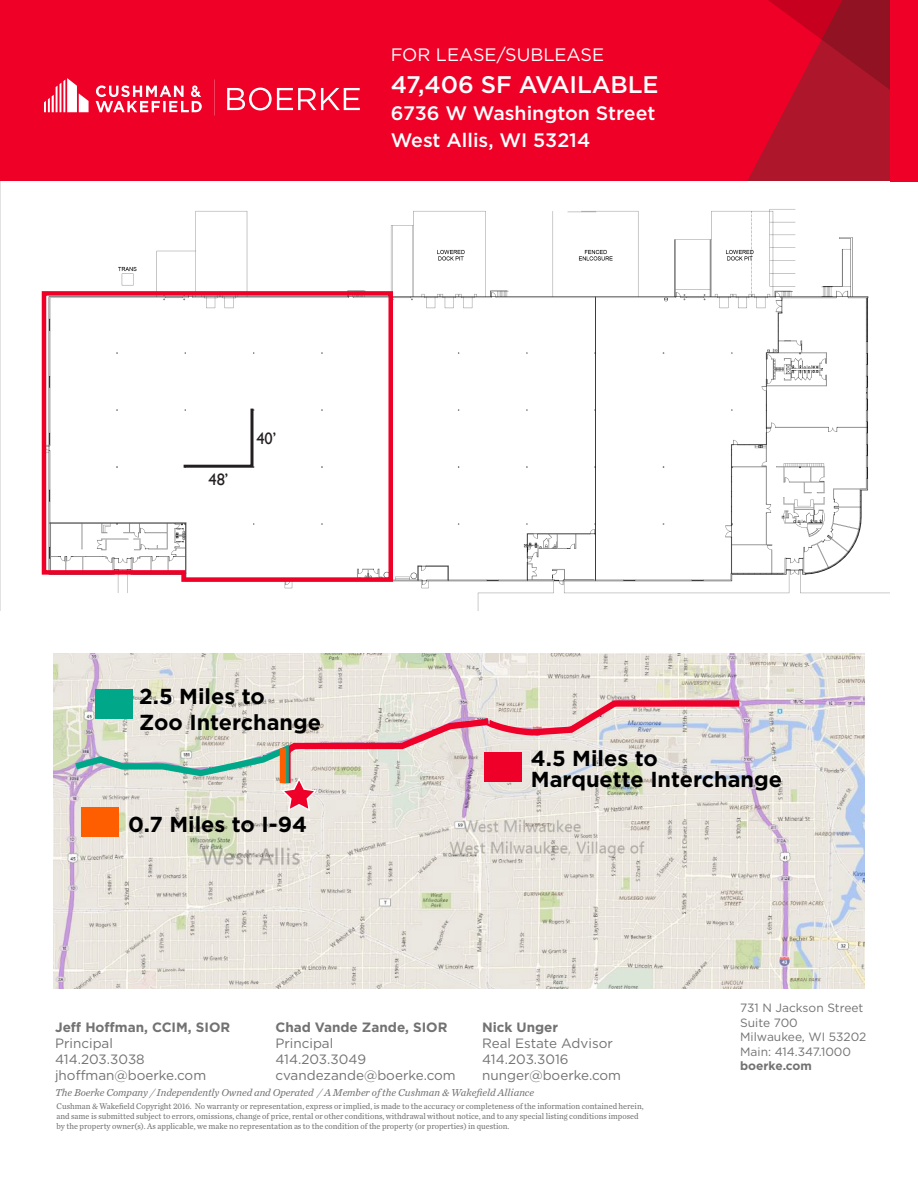
<style>
.page{position:relative;width:918px;height:1188px;background:#fff}
.page>*{position:absolute;margin:0;border:0;box-sizing:border-box;transform-origin:0 0}
.t1{font:500 24px "Gotham";letter-spacing:-.005em;color:#fff}
.t2{font:700 21.75px/26px "Gotham";color:#000}
.t3{font:500 19.5px/27px "Gotham";color:#fff}
.t4{font:18px "Gotham";color:#fff}
.t5{font:16.5px "Gill Sansfor CW";color:#231f20}
.t6{font:13.5px/16.2px "Gotham";color:#717271}
.t7{font:700 13.5px "Gotham";color:#717271}
.t8{font:12px/14.4px "Gotham";color:#717271}
.t9{font:700 12px "Gotham";color:#717271}
.t10{font:italic 10.5px "Chronicle Text G2";color:#717271}
.t11{font:8.7px/10.4px "Chronicle Text G2";color:#717271;scale:.95 1}
</style>
<div class="page">
<div style="left:0;top:0;width:918px;height:182px;background:#ef0027"></div>
<svg style="left:747px;top:0;width:143px;height:181px"></svg>
<svg style="left:44px;top:78px;width:45px;height:34px"></svg>
<svg style="left:96px;top:85px;width:106px;height:27px"></svg>
<svg style="left:227px;top:88px;width:133px;height:22px"></svg>
<img style="left:53px;top:653px;width:812px;height:335px">
<svg style="left:68px;top:697px;width:677px;height:115px;background:#dfd4cf"></svg>
<div style="left:280px;top:748px;width:6px;height:35px;background:#ff5e00"></div>
<div style="left:95px;top:689px;width:37px;height:29px;background:#00a788"></div>
<div style="left:484px;top:752px;width:38px;height:30px;background:#ee0028"></div>
<div style="left:82px;top:807px;width:37px;height:29px;background:#ff5e00"></div>
<img style="left:0;top:181px;width:890px;height:429px">
<div style="left:644px;top:383px;width:83px;height:37px;background:#fff"></div>
<div style="left:794px;top:391px;width:65px;height:23px;background:#fff"></div>
<svg style="left:39px;top:289px;width:356px;height:295px"></svg>
<h3 class="t4" style="left:391px;top:43px;width:215px">FOR LEASE/SUBLEASE</h3>
<h1 class="t1" style="left:391px;top:69px;width:269px">47,406 SF AVAILABLE</h1>
<h3 class="t3" style="left:391px;top:99px;width:266px">6736 W Washington Street<br>West Allis, WI 53214</h3>
<p class="t5" style="left:208px;top:468px;width:22px">48’</p>
<p class="t5" style="left:256px;top:427px;width:22px">40’</p>
<p class="t2" style="left:139px;top:683px;width:183px">2.5 Miles to<br>Zoo Interchange</p>
<p class="t2" style="left:128px;top:811px;width:180px">0.7 Miles to I-94</p>
<p class="t2" style="left:531px;top:747px;width:253px;line-height:21.8px">4.5 Miles to<br>Marquette Interchange</p>
<h3 class="t7" style="left:55px;top:1018px;width:177px">Jeff Hoffman, CCIM, SIOR</h3>
<h3 class="t6" style="left:55px;top:1035px;width:153px">Principal<br>414.203.3038 jhoffman@boerke.com</h3>
<h3 class="t7" style="left:482px;top:1018px;width:78px">Nick Unger</h3>
<h3 class="t6" style="left:482px;top:1035px;width:140px">Real Estate Advisor<br>414.203.3016 nunger@boerke.com</h3>
<p class="t11" style="left:57px;top:1100px;width:619px">Cushman &amp; Wakefield Copyright 2016. No warranty or representation, express or implied, is made to the accuracy or completeness of the information contained herein, and same is submitted subject to errors, omissions, change of price, rental or other conditions, withdrawal without notice, and to any special listing conditions imposed by the property owner(s). As applicable, we make no representation as to the condition of the property (or properties) in question.</p>
<h3 class="t7" style="left:275px;top:1018px;width:174px">Chad Vande Zande, SIOR</h3>
<h3 class="t6" style="left:275px;top:1035px;width:182px">Principal<br>414.203.3049 cvandezande@boerke.com</h3>
<p class="t10" style="left:55px;top:1084px;width:481px">The Boerke Company / Independently Owned and Operated / A Member of the Cushman &amp; Wakefield Alliance</p>
<h3 class="t8" style="left:740px;top:1001px;width:128px">731 N Jackson Street<br>Suite 700<br>Milwaukee, WI 53202<br>Main: 414.347.1000</h3>
<h3 class="t9" style="left:740px;top:1058px;width:73px">boerke.com</h3>
</div>
